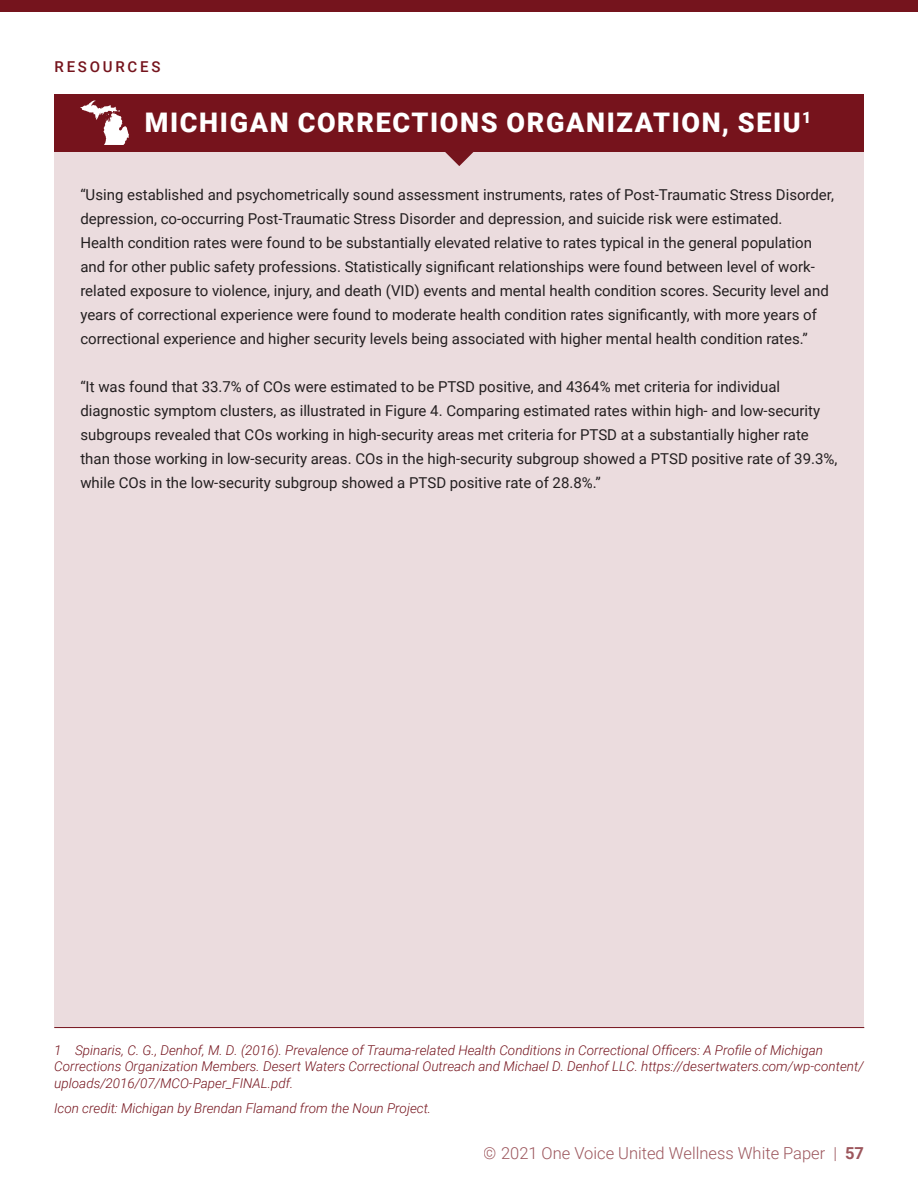
<style>
.page{position:relative;width:918px;height:1188px;background:#fff}
.page>*{position:absolute;margin:0;border:0;box-sizing:border-box;transform-origin:0 0}
.Diagram_Heading_Whit{font:900 27px "Roboto";letter-spacing:.06em;color:#fff}
.t1{font:300 16.5px "Roboto";color:#91434a}
.Text_Body{font:15px/24px "Roboto";color:#231f20}
.Section_Top_Continue{font:500 15px "Roboto";letter-spacing:.185em;color:#75141d}
.Footer_Italicised{font:italic 300 13.5px/16.5px "Roboto";color:#75141d}
.s1{font-weight:700}
</style>
<div class="page">
<div style="left:0;top:0;width:918px;height:11px;background:#75141d"></div>
<div style="left:55px;top:151px;width:809px;height:877px;background:#ebdcde"></div>
<div style="left:55px;top:94px;width:809px;height:57px;background:#76131c"></div>
<hr style="left:54px;top:1027px;width:810px;height:1px;background:#75141d">
<svg style="left:80px;top:101px;width:49px;height:44px"></svg>
<svg style="left:444px;top:151px;width:31px;height:15px"></svg>
<p class="Section_Top_Continue" style="left:55px;top:56px;width:107px">RESOURCES</p>
<p class="Diagram_Heading_Whit" style="left:145px;top:104px;width:668px">MICHIGAN CORRECTIONS ORGANIZATION, SEIU<sup>1</sup></p>
<p class="Text_Body" style="left:80px;top:182px;width:755px">“Using established and psychometrically sound assessment instruments, rates of Post-Traumatic Stress Disorder, depression, co-occurring Post-Traumatic Stress Disorder and depression, and suicide risk were estimated.<br>Health condition rates were found to be substantially elevated relative to rates typical in the general population and for other public safety professions. Statistically significant relationships were found between level of work&shy;related exposure to violence, injury, and death (VID) events and mental health condition scores. Security level and years of correctional experience were found to moderate health condition rates significantly, with more years of correctional experience and higher security levels being associated with higher mental health condition rates.”</p>
<p class="Text_Body" style="left:80px;top:374px;width:759px">“It was found that 33.7% of COs were estimated to be PTSD positive, and 4364% met criteria for individual diagnostic symptom clusters, as illustrated in Figure 4. Comparing estimated rates within high- and low-security subgroups revealed that COs working in high-security areas met criteria for PTSD at a substantially higher rate than those working in low-security areas. COs in the high-security subgroup showed a PTSD positive rate of 39.3%, while COs in the low-security subgroup showed a PTSD positive rate of 28.8%.”</p>
<p class="Footer_Italicised" style="left:54px;top:1041px;width:811px">1 Spinaris, C. G., Denhof, M. D. (2016). Prevalence of Trauma-related Health Conditions in Correctional Officers: A Profile of Michigan<br>Corrections Organization Members. Desert Waters Correctional Outreach and Michael D. Denhof LLC. https://desertwaters.com/wp-content/ uploads/2016/07/MCO-Paper_FINAL.pdf.</p>
<p class="Footer_Italicised" style="left:54px;top:1099px;width:379px">Icon credit: Michigan by Brendan Flamand from the Noun Project.</p>
<p class="t1" style="left:484px;top:1141px;width:382px">© 2021 One Voice United Wellness White Paper | <span class="s1">57</span></p>
</div>
